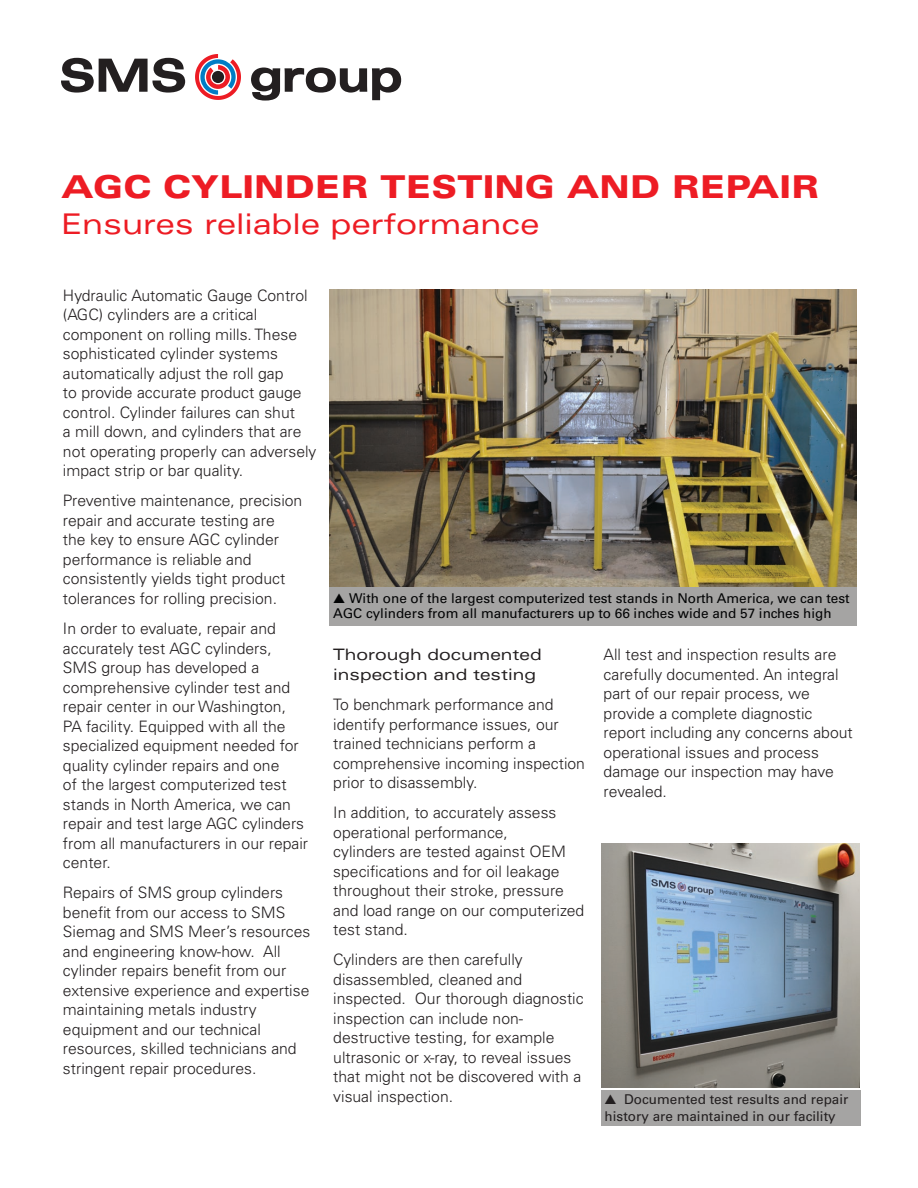
<style>
.page{position:relative;width:918px;height:1188px;background:#fff}
.page>*{position:absolute;margin:0;border:0;box-sizing:border-box;transform-origin:0 0}
.Headline-Blk_Ext{font:900 expanded 31.5px "Univers LT Std";color:#ed1c24}
.Headline-Blk_Ext-2{font:expanded 28.5px "Univers LT Std";color:#ed1c24}
.Body_text{font:300 15.75px/19.5px "Univers LT Std";color:#231f20}
.Subhead-Ext{font:expanded 15.75px/19.5px "Univers LT Std";color:#231f20}
.t1{font:13.5px/15px "Univers LT Std";color:#020304}
.t2{font:13.5px/16.2px "Univers LT Std";color:#231f20}
</style>
<div class="page">
<svg style="left:61px;top:58px;width:124px;height:35px"></svg>
<svg style="left:251px;top:67px;width:150px;height:34px"></svg>
<svg style="left:195px;top:54px;width:46px;height:46px"></svg>
<img style="left:329px;top:289px;width:527px;height:299px">
<div style="left:329px;top:588px;width:528px;height:38px;background:#a5a4a3"></div>
<img style="left:602px;top:844px;width:258px;height:243px">
<div style="left:602px;top:1090px;width:259px;height:35px;background:#a5a4a3"></div>
<p class="Headline-Blk_Ext" style="left:61px;top:168px;width:760px">AGC CYLINDER TESTING AND REPAIR</p>
<p class="Headline-Blk_Ext-2" style="left:61px;top:207px;width:480px">Ensures reliable performance</p>
<p class="Body_text" style="left:63px;top:286px;width:255px">Hydraulic Automatic Gauge Control (AGC) cylinders are a critical component on rolling mills. These sophisticated cylinder systems automatically adjust the roll gap<br>to provide accurate product gauge control. Cylinder failures can shut<br>a mill down, and cylinders that are not operating properly can adversely impact strip or bar quality.</p>
<p class="Body_text" style="left:63px;top:491px;width:241px">Preventive maintenance, precision repair and accurate testing are<br>the key to ensure AGC cylinder performance is reliable and consistently yields tight product tolerances for rolling precision.</p>
<p class="Body_text" style="left:63px;top:619px;width:247px">In order to evaluate, repair and accurately test AGC cylinders,<br>SMS group has developed a comprehensive cylinder test and repair center in our Washington,<br>PA facility. Equipped with all the specialized equipment needed for quality cylinder repairs and one<br>of the largest computerized test stands in North America, we can repair and test large AGC cylinders from all manufacturers in our repair center.</p>
<p class="Body_text" style="left:63px;top:883px;width:249px">Repairs of SMS group cylinders benefit from our access to SMS<br>Siemag and SMS Meer’s resources and engineering know-how. All cylinder repairs benefit from our extensive experience and expertise maintaining metals industry equipment and our technical resources, skilled technicians and stringent repair procedures.</p>
<p class="t1" style="left:333px;top:591px;width:518px">▲ With one of the largest computerized test stands in North America, we can test<br>AGC cylinders from all manufacturers up to 66 inches wide and 57 inches high</p>
<p class="Subhead-Ext" style="left:333px;top:645px;width:210px">Thorough documented inspection and testing</p>
<p class="Body_text" style="left:333px;top:695px;width:253px">To benchmark performance and identify performance issues, our trained technicians perform a comprehensive incoming inspection prior to disassembly.</p>
<p class="Body_text" style="left:333px;top:803px;width:252px">In addition, to accurately assess operational performance,<br>cylinders are tested against OEM specifications and for oil leakage throughout their stroke, pressure and load range on our computerized test stand.</p>
<p class="Body_text" style="left:333px;top:950px;width:252px">Cylinders are then carefully disassembled, cleaned and inspected. Our thorough diagnostic inspection can include non&shy;destructive testing, for example ultrasonic or x-ray, to reveal issues that might not be discovered with a visual inspection.</p>
<p class="Body_text" style="left:604px;top:645px;width:251px">All test and inspection results are carefully documented. An integral part of our repair process, we provide a complete diagnostic report including any concerns about operational issues and process damage our inspection may have revealed.</p>
<p class="t2" style="left:605px;top:1091px;width:245px">▲ Documented test results and repair history are maintained in our facility</p>
</div>
